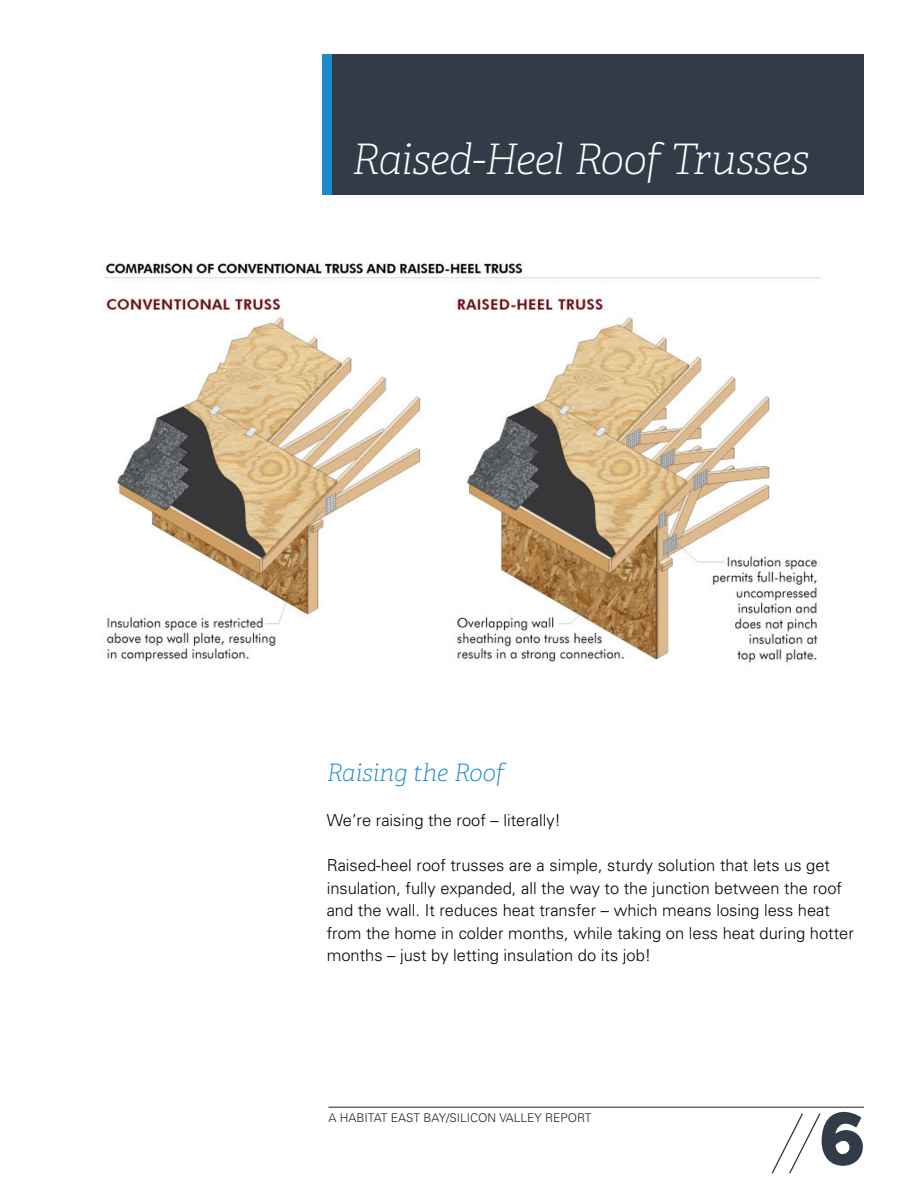
<style>
.page{position:relative;width:918px;height:1188px;background:#fff}
.page>*{position:absolute;margin:0;border:0;box-sizing:border-box;transform-origin:0 0}
.t1{font:100 64.5px "Gotham";color:#323b48}
.t2{font:italic 100 42px "Adelle";letter-spacing:-.01em;color:#fff}
.t3{font:italic 100 24px "Adelle";color:#1e8ccc}
.t4{font:300 16.5px/22.5px "Univers";color:#040503}
.t5{font:300 12px "Univers";color:#231f20}
.s1{font-family:"Chunk Five";font-weight:400;font-size:75px}
</style>
<div class="page">
<div style="left:332px;top:54px;width:532px;height:140px;background:#323b48"></div>
<hr style="left:328px;top:1107px;width:536px;height:1px;background:#231f20">
<div style="left:322px;top:54px;width:10px;height:140px;background:#1b8bcb"></div>
<img style="left:104px;top:262px;width:718px;height:401px">
<p class="t2" style="left:352px;top:134px;width:459px">Raised-Heel Roof Trusses</p>
<p class="t3" style="left:327px;top:758px;width:179px">Raising the Roof</p>
<p class="t4" style="left:327px;top:809px;width:236px">We’re raising the roof – literally!</p>
<p class="t4" style="left:327px;top:854px;width:529px">Raised-heel roof trusses are a simple, sturdy solution that lets us get insulation, fully expanded, all the way to the junction between the roof and the wall. It reduces heat transfer – which means losing less heat from the home in colder months, while taking on less heat during hotter months – just by letting insulation do its job!</p>
<p class="t5" style="left:328px;top:1111px;width:265px">A HABITAT EAST BAY/SILICON VALLEY REPORT</p>
<p class="t1" style="left:773px;top:1103px;width:93px">//<span class="s1">6</span></p>
</div>
